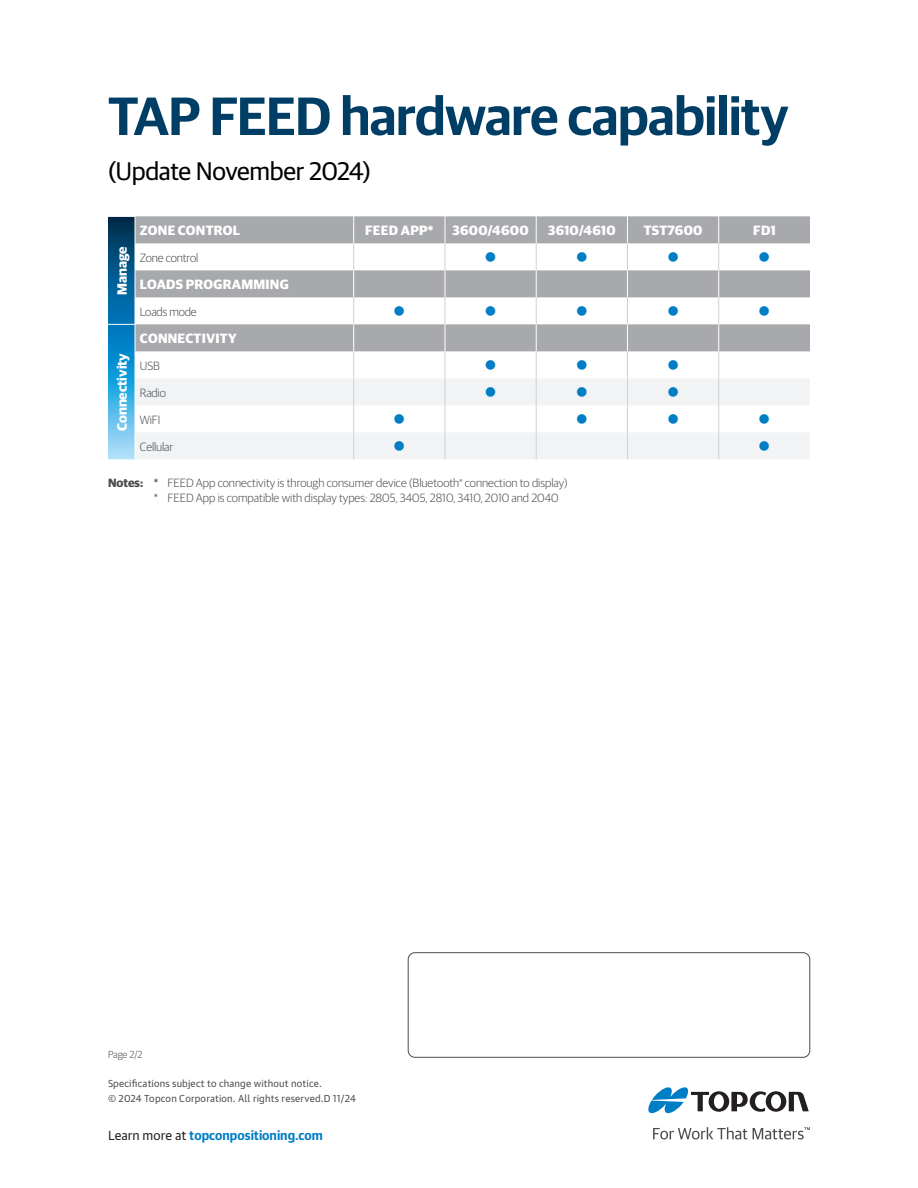
<style>
.page{position:relative;width:918px;height:1188px;background:#fff}
.page>*{position:absolute;margin:0;border:0;box-sizing:border-box;transform-origin:0 0}
.Headline_40_44_Left{font:600 54px "Guardian Sans LC";letter-spacing:-.02em;color:#003e65}
.Headline_17_25_Left{font:25.5px "Guardian Sans LC";letter-spacing:-.02em;color:#000}
.Paragraph_1{font:16.5px "Wingdings";color:#007ec5}
.t1{font:700 13.5px "Guardian Sans LC";letter-spacing:.02em;color:#fff}
.t2{font:700 13.5px "Guardian Sans LC";color:#fff}
.t3{font:700 12.75px "Guardian Text Sans LC";color:#007ec5}
.t4{font:300 12px "Guardian Sans LC";color:#4b4c4d}
.t5{font:300 10.2px "Guardian Sans LC";color:#4b4c4d}
.t6{font:9.75px/15px "Guardian Text Sans LC";letter-spacing:.015em;color:#4b4c4d}
.s1{font-weight:700}
.s2{font-weight:400}
.s3{font-weight:400;color:#231f20}
</style>
<div class="page">
<svg style="left:653px;top:1127px;width:94px;height:12px"></svg>
<svg style="left:753px;top:1127px;width:57px;height:12px"></svg>
<svg style="left:648px;top:1087px;width:161px;height:26px"></svg>
<div style="left:408px;top:952px;width:402px;height:105px;border:1px solid #4b4c4d;border-radius:7px"></div>
<svg style="left:136px;top:216px;width:674px;height:135px;fill:#a8a9ad"></svg>
<svg style="left:136px;top:378px;width:674px;height:81px;fill:#f2f3f4"></svg>
<svg style="left:353px;top:216px;width:1px;height:243px"></svg>
<svg style="left:445px;top:216px;width:1px;height:243px"></svg>
<svg style="left:536px;top:216px;width:1px;height:243px"></svg>
<svg style="left:627px;top:216px;width:1px;height:243px"></svg>
<svg style="left:718px;top:216px;width:1px;height:243px"></svg>
<svg style="left:108px;top:216px;width:28px;height:243px;background:#2e8abb"></svg>
<p class="Headline_40_44_Left" style="left:108px;top:77px;width:682px">TAP FEED hardware capability</p>
<p class="Headline_17_25_Left" style="left:108px;top:153px;width:264px">(Update November 2024)</p>
<p class="t1" style="left:112px;top:295px;width:50px;rotate:-90deg">Manage</p>
<p class="t1" style="left:140px;top:221px;width:102px">ZONE CONTROL</p>
<p class="t1" style="left:365px;top:221px;width:70px">FEED APP*</p>
<p class="t1" style="left:452px;top:221px;width:78px">3600/4600</p>
<p class="t1" style="left:548px;top:221px;width:69px">3610/4610</p>
<p class="t1" style="left:644px;top:221px;width:60px">TST7600</p>
<p class="t1" style="left:753px;top:221px;width:24px">FD1</p>
<p class="t4" style="left:140px;top:249px;width:60px">Zone control</p>
<p class="Paragraph_1" style="left:484px;top:248px;width:14px">●</p>
<p class="Paragraph_1" style="left:576px;top:248px;width:14px">●</p>
<p class="Paragraph_1" style="left:667px;top:248px;width:14px">●</p>
<p class="Paragraph_1" style="left:758px;top:248px;width:14px">●</p>
<p class="t1" style="left:140px;top:275px;width:150px">LOADS PROGRAMMING</p>
<p class="t4" style="left:140px;top:303px;width:58px">Loads mode</p>
<p class="Paragraph_1" style="left:393px;top:302px;width:14px">●</p>
<p class="Paragraph_1" style="left:484px;top:302px;width:14px">●</p>
<p class="Paragraph_1" style="left:576px;top:302px;width:14px">●</p>
<p class="Paragraph_1" style="left:667px;top:302px;width:14px">●</p>
<p class="Paragraph_1" style="left:758px;top:302px;width:14px">●</p>
<p class="t1" style="left:140px;top:329px;width:98px">CONNECTIVITY</p>
<p class="t4" style="left:140px;top:357px;width:22px">USB</p>
<p class="Paragraph_1" style="left:484px;top:356px;width:14px">●</p>
<p class="Paragraph_1" style="left:576px;top:356px;width:14px">●</p>
<p class="Paragraph_1" style="left:667px;top:356px;width:14px">●</p>
<p class="t4" style="left:140px;top:384px;width:28px">Radio</p>
<p class="Paragraph_1" style="left:484px;top:383px;width:14px">●</p>
<p class="Paragraph_1" style="left:576px;top:383px;width:14px">●</p>
<p class="Paragraph_1" style="left:667px;top:383px;width:14px">●</p>
<p class="t4" style="left:140px;top:411px;width:22px">WiFI</p>
<p class="Paragraph_1" style="left:393px;top:410px;width:14px">●</p>
<p class="Paragraph_1" style="left:576px;top:410px;width:14px">●</p>
<p class="Paragraph_1" style="left:667px;top:410px;width:14px">●</p>
<p class="Paragraph_1" style="left:758px;top:410px;width:14px">●</p>
<p class="t4" style="left:140px;top:438px;width:35px">Cellular</p>
<p class="Paragraph_1" style="left:393px;top:437px;width:14px">●</p>
<p class="Paragraph_1" style="left:758px;top:437px;width:14px">●</p>
<p class="t4" style="left:108px;top:475px;width:461px"><span class="s1">Notes:</span> <span class="s2">*</span> FEED App connectivity is through consumer device (Bluetooth<sup>®</sup> connection to display)</p>
<p class="t4" style="left:154px;top:490px;width:406px">* FEED App is compatible with display types: 2805, 3405, 2810, 3410, 2010 and 2040</p>
<p class="t2" style="left:112px;top:431px;width:79px;rotate:-90deg">Connectivity</p>
<p class="t5" style="left:108px;top:1048px;width:36px">Page 2/2</p>
<p class="t6" style="left:108px;top:1076px;width:250px">Specifications subject to change without notice.<br>© 2024 Topcon Corporation. All rights reserved.D 11/24</p>
<p class="t3" style="left:108px;top:1125px;width:216px"><span class="s3">Learn more at</span> topconpositioning.com</p>
</div>
